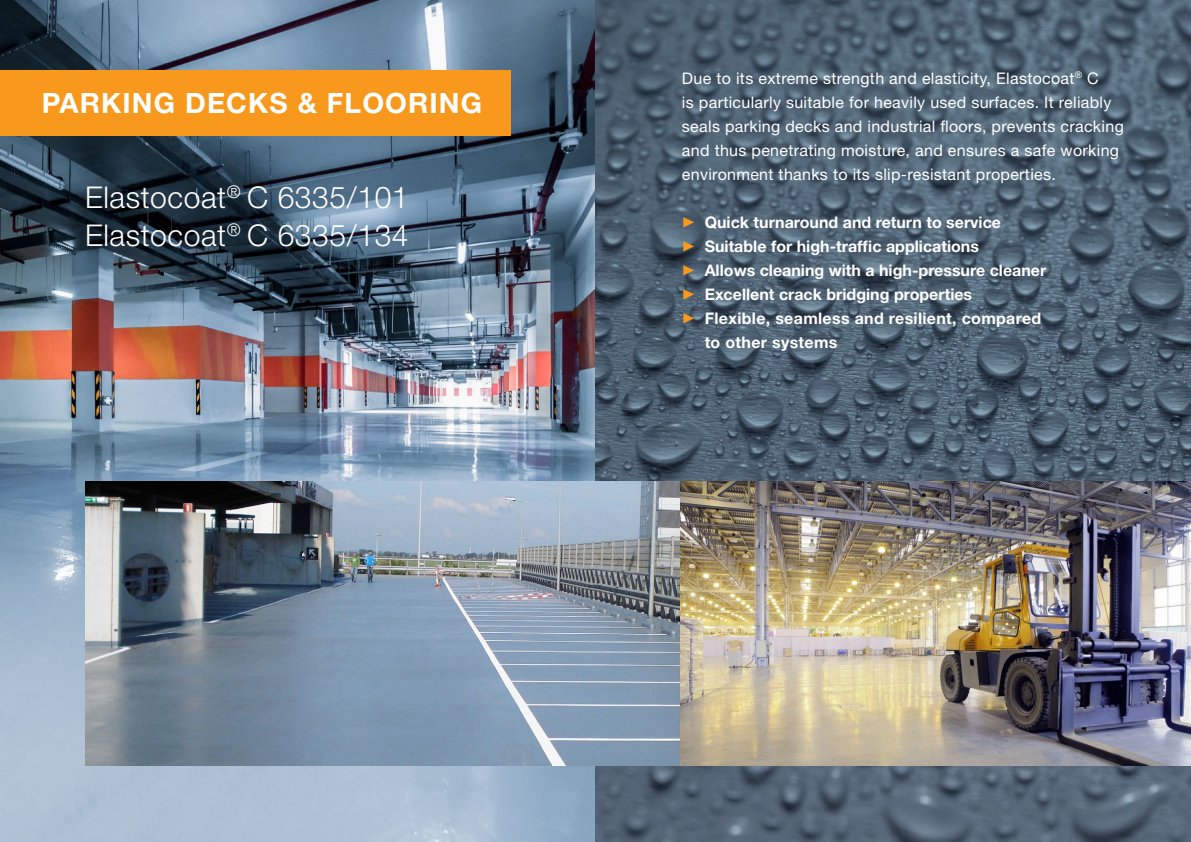
<style>
.page{position:relative;width:1191px;height:842px;background:#fff}
.page>*{position:absolute;margin:0;border:0;box-sizing:border-box;transform-origin:0 0}
.t1{font:300 30px/38px "Helvetica Neue";letter-spacing:.02em;color:#fff}
.t2{font:700 28px "Helvetica Neue";letter-spacing:.04em;color:#fff}
.t3{font:16px/24px "Helvetica Neue";letter-spacing:.02em;color:#fff}
.t4{font:700 16px "Helvetica Neue";color:#fff}
.t5{font:700 16px/24px "Helvetica Neue";letter-spacing:.02em;color:#fff}
.s1{font-family:"Minion Pro";font-stretch:condensed;font-size:22px;color:#f8991d}
</style>
<div class="page">
<img style="left:0;top:0;width:595px;height:842px">
<svg style="left:595px;top:0;width:596px;height:842px;background:#4e6172"></svg>
<img style="left:85px;top:482px;width:595px;height:283px">
<div style="left:0;top:71px;width:510px;height:65px;background:#f8991d"></div>
<img style="left:680px;top:482px;width:511px;height:283px">
<p class="t2" style="left:42px;top:85px;width:442px">PARKING DECKS &amp; FLOORING</p>
<p class="t1" style="left:85px;top:178px;width:325px">Elastocoat<sup>®</sup> C 6335/101<br>Elastocoat<sup>®</sup> C 6335/134</p>
<p class="t3" style="left:682px;top:66px;width:443px">Due to its extreme strength and elasticity, Elastocoat<sup>®</sup> C<br>is particularly suitable for heavily used surfaces. It reliably seals parking decks and industrial floors, prevents cracking and thus penetrating moisture, and ensures a safe working environment thanks to its slip-resistant properties.</p>
<p class="t4" style="left:682px;top:212px;width:321px"><span class="s1">▶</span> Quick turnaround and return to service</p>
<p class="t4" style="left:682px;top:236px;width:298px"><span class="s1">▶</span> Suitable for high-traffic applications</p>
<p class="t4" style="left:682px;top:260px;width:366px"><span class="s1">▶</span> Allows cleaning with a high-pressure cleaner</p>
<p class="t4" style="left:682px;top:284px;width:292px"><span class="s1">▶</span> Excellent crack bridging properties</p>
<p class="t5" style="left:704px;top:305px;width:338px;text-indent:-23px"><span class="s1">▶</span> Flexible, seamless and resilient, compared to other systems</p>
</div>
